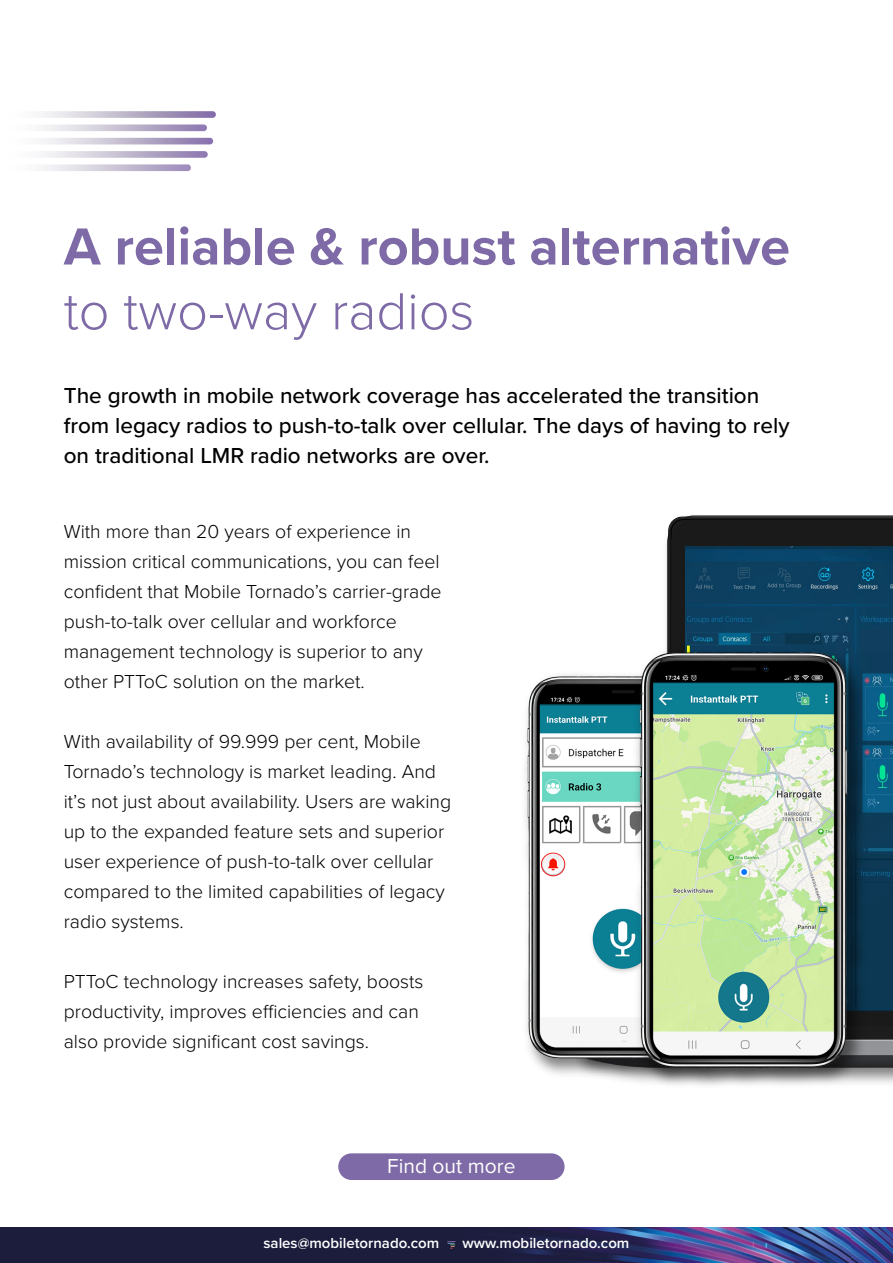
<style>
.page{position:relative;width:893px;height:1263px;background:#fff}
.page>*{position:absolute;margin:0;border:0;box-sizing:border-box;transform-origin:0 0}
.t1{font:700 54px "Proxima Nova";color:#7d6aa6}
.t2{font:300 54px "Proxima Nova";color:#7d6aa6}
.t3{font:500 22.5px/30px "Proxima Nova";color:#000}
.t4{font:21px "Proxima Nova";color:#fff}
.t5{font:300 19.5px/30px "Proxima Nova";color:#000}
.t6{font:600 15px "Proxima Nova";color:#fff}
</style>
<div class="page">
<img style="left:851px;top:1228px;width:42px;height:35px">
<div style="left:0;top:1228px;width:293px;height:35px;background:#1c1d3c"></div>
<img style="left:293px;top:1228px;width:558px;height:35px">
<svg style="left:447px;top:1241px;width:9px;height:8px"></svg>
<div style="left:338px;top:1153px;width:227px;height:27px;background:#7d6aa6;border-radius:13px"></div>
<svg style="left:41px;top:111px;width:175px;height:61px"></svg>
<div style="left:671px;top:519px;width:222px;height:83px;background:#1a1a1a"></div>
<img style="left:686px;top:546px;width:207px;height:56px">
<img style="left:525px;top:602px;width:368px;height:484px">
<h1 class="t1" style="left:64px;top:206px;width:728px">A reliable &amp; robust alternative</h1>
<h1 class="t2" style="left:64px;top:271px;width:412px">to two-way radios</h1>
<p class="t3" style="left:64px;top:379px;width:727px">The growth in mobile network coverage has accelerated the transition from legacy radios to push-to-talk over cellular. The days of having to rely on traditional LMR radio networks are over.</p>
<p class="t5" style="left:64px;top:515px;width:379px">With more than 20 years of experience in mission critical communications, you can feel confident that Mobile Tornado’s carrier-grade push-to-talk over cellular and workforce management technology is superior to any other PTToC solution on the market.</p>
<p class="t5" style="left:64px;top:725px;width:389px">With availability of 99.999 per cent, Mobile Tornado’s technology is market leading. And it’s not just about availability. Users are waking up to the expanded feature sets and superior user experience of push-to-talk over cellular compared to the limited capabilities of legacy radio systems.</p>
<p class="t5" style="left:64px;top:965px;width:361px">PTToC technology increases safety, boosts productivity, improves efficiencies and can also provide significant cost savings.</p>
<p class="t4" style="left:387px;top:1150px;width:130px">Find out more</p>
<p class="t6" style="left:264px;top:1232px;width:177px">sales@mobiletornado.com</p>
<p class="t6" style="left:462px;top:1232px;width:168px">www.mobiletornado.com</p>
</div>
